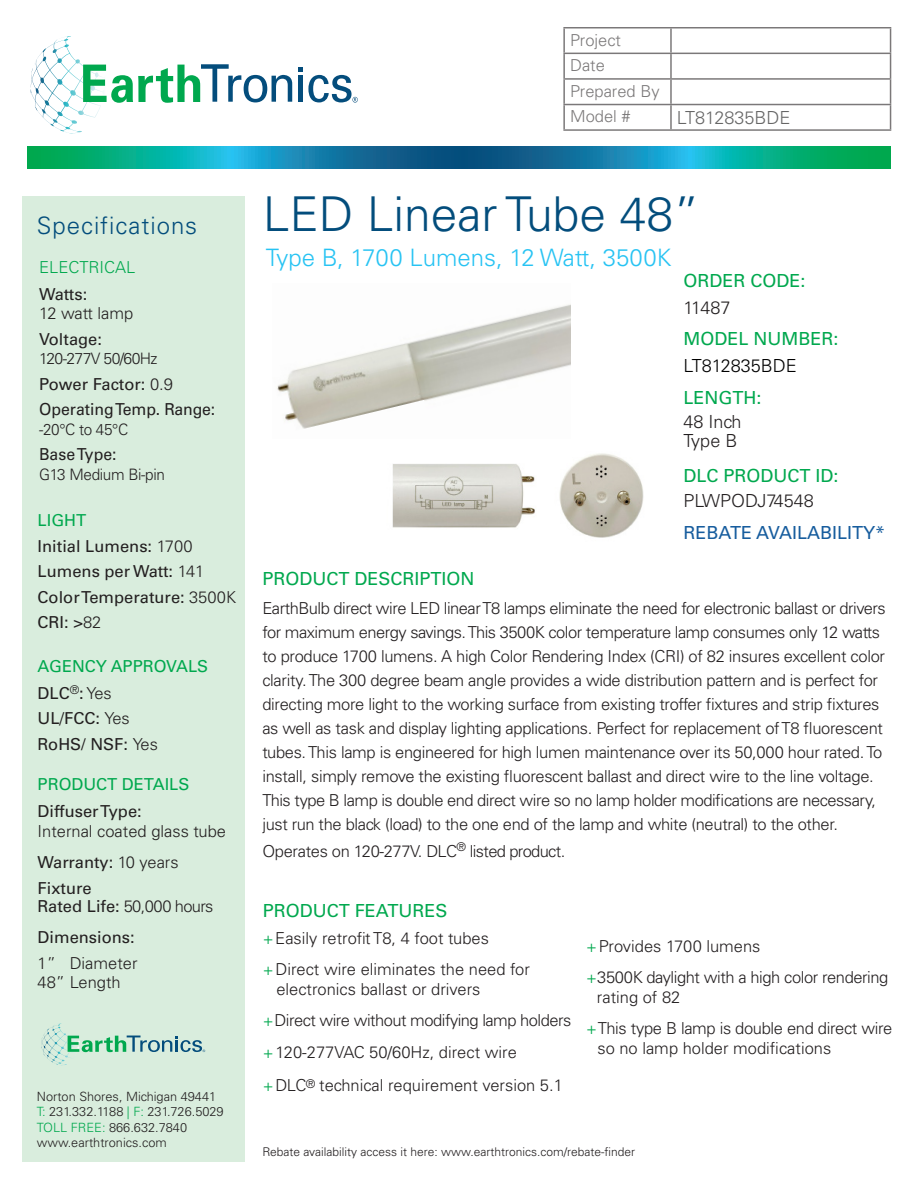
<style>
.page{position:relative;width:918px;height:1188px;background:#fff}
.page>*{position:absolute;margin:0;border:0;box-sizing:border-box;transform-origin:0 0}
.t1{font:300 48px "Univers LT Std";color:#034d7c}
.t2{font:300 24px "Univers LT Std";color:#27c3f3}
.t3{font:300 24px "Univers LT Std";letter-spacing:.04em;color:#034d7c}
.t4{font:18px "Univers LT Std";color:#00a84e}
.t5{font:300 18px "Univers LT Std";color:#231f20}
.t6{font:300 18px "Univers LT Std";color:#000}
.t7{font:18px "Univers LT Std";color:#175d9e}
.t8{font:300 16.5px/24px "Univers LT Std";letter-spacing:-.02em;color:#231f20}
.t9{font:300 16.5px/25.7px "Univers LT Std";color:#231f20}
.t10{font:16.5px/25.5px "Univers LT Std";color:#231f20}
.t11{font:300 16.5px "Univers LT Std";letter-spacing:-.04em;color:#231f20}
.t12{font:16.5px/27px "Univers LT Std";color:#00a84e}
.t13{font:300 16.5px/27px "Univers LT Std";color:#00a84e}
.t14{font:16.5px "Univers LT Std";color:#231f20;scale:.96 1}
.t15{font:300 15.75px "Univers LT Std";letter-spacing:-.02em;color:#231f20}
.t16{font:300 15.75px "Univers LT Std";letter-spacing:-.04em;color:#231f20}
.t17{font:300 12.75px/15.3px "Univers LT Std";color:#231f20}
.t18{font:300 12px "Univers LT Std";color:#231f20}
.s1{font-weight:400;color:#231f20}
.s2{font-weight:400}
.s3{font-weight:300}
.s4{color:#00a84e}
.s5{color:#231f20}
.s6{font-weight:300;color:#231f20}
</style>
<div class="page">
<div style="left:22px;top:197px;width:223px;height:965px;background:#d9eddd"></div>
<svg style="left:27px;top:146px;width:864px;height:22px;background:#0d9298"></svg>
<svg style="left:41px;top:1023px;width:20px;height:23px"></svg>
<svg style="left:68px;top:1036px;width:137px;height:16px"></svg>
<svg style="left:31px;top:36px;width:39px;height:53px"></svg>
<svg style="left:83px;top:64px;width:209px;height:39px"></svg>
<svg style="left:298px;top:67px;width:60px;height:36px"></svg>
<hr style="left:563px;top:27px;width:108px;height:2px;background:#231f20">
<hr style="left:563px;top:28px;width:2px;height:25px;background:#231f20">
<hr style="left:671px;top:27px;width:220px;height:2px;background:#231f20">
<hr style="left:670px;top:28px;width:2px;height:25px;background:#231f20">
<hr style="left:563px;top:53px;width:108px;height:1px;background:#231f20">
<hr style="left:563px;top:54px;width:2px;height:24px;background:#231f20">
<hr style="left:671px;top:53px;width:220px;height:1px;background:#231f20">
<hr style="left:670px;top:54px;width:2px;height:24px;background:#231f20">
<hr style="left:563px;top:78px;width:108px;height:2px;background:#231f20">
<hr style="left:563px;top:80px;width:2px;height:24px;background:#231f20">
<hr style="left:671px;top:78px;width:220px;height:2px;background:#231f20">
<hr style="left:670px;top:80px;width:2px;height:24px;background:#231f20">
<hr style="left:563px;top:104px;width:108px;height:1px;background:#231f20">
<hr style="left:563px;top:105px;width:2px;height:24px;background:#231f20">
<hr style="left:671px;top:104px;width:220px;height:1px;background:#231f20">
<hr style="left:670px;top:105px;width:2px;height:24px;background:#231f20">
<svg style="left:890px;top:28px;width:1px;height:101px"></svg>
<hr style="left:563px;top:129px;width:108px;height:2px;background:#231f20">
<hr style="left:671px;top:129px;width:220px;height:2px;background:#231f20">
<img style="left:392px;top:453px;width:252px;height:85px">
<img style="left:277px;top:304px;width:293px;height:125px">
<p class="t9" style="left:570px;top:27px;width:91px">Project<br>Date<br>Prepared By<br>Model #</p>
<p class="t6" style="left:677px;top:106px;width:115px">LT812835BDE</p>
<p class="t3" style="left:37px;top:211px;width:162px">Specifications</p>
<p class="t13" style="left:39px;top:253px;width:98px">ELECTRICAL<br><span class="s1">Watts:</span></p>
<p class="t9" style="left:39px;top:301px;width:96px">12 watt lamp<br><span class="s2">Voltage:</span></p>
<p class="t16" style="left:39px;top:349px;width:120px">120-277V 50/60Hz</p>
<p class="t10" style="left:39px;top:371px;width:178px">Power Factor: <span class="s3">0.9<br></span>Operating Temp. Range:</p>
<p class="t15" style="left:39px;top:420px;width:91px">-20°C to 45°C</p>
<p class="t14" style="left:39px;top:445px;width:82px">Base Type:</p>
<p class="t15" style="left:39px;top:465px;width:127px">G13 Medium Bi-pin</p>
<p class="t10" style="left:38px;top:508px;width:168px"><span class="s4">LIGHT<br></span>Initial Lumens: <span class="s3">1700<br></span>Lumens per Watt: <span class="s3">141</span></p>
<p class="t10" style="left:38px;top:584px;width:200px">Color Temperature: <span class="s3">3500K</span></p>
<p class="t10" style="left:38px;top:610px;width:65px">CRI: &gt;<span class="s3">82</span></p>
<p class="t12" style="left:38px;top:652px;width:172px">AGENCY APPROVALS<br><span class="s5">DLC</span><sup>®</sup><span class="s5">:</span> <span class="s6">Yes</span></p>
<p class="t10" style="left:38px;top:706px;width:94px">UL<span class="s3">/</span>FCC: <span class="s3">Yes</span></p>
<p class="t10" style="left:38px;top:731px;width:122px">RoHS/ NSF: <span class="s3">Yes</span></p>
<p class="t12" style="left:38px;top:771px;width:153px">PRODUCT DETAILS<br><span class="s5">Diffuser Type:</span></p>
<p class="t9" style="left:38px;top:815px;width:190px;line-height:31.5px">Internal coated glass tube<br><span class="s2">Warranty:</span> 10 years</p>
<p class="t10" style="left:38px;top:875px;width:56px">Fixture</p>
<p class="t11" style="left:38px;top:896px;width:177px"><span class="s2">Rated Life:</span> 50,000 hours</p>
<p class="t10" style="left:38px;top:925px;width:99px">Dimensions:</p>
<p class="t9" style="left:38px;top:950px;width:101px">1” Diameter</p>
<p class="t9" style="left:38px;top:969px;width:85px">48” Length</p>
<p class="t17" style="left:37px;top:1089px;width:188px">Norton Shores, Michigan 49441<br><span class="s4">T:</span> 231.332.1188 <span class="s4">| F:</span> 231.726.5029<br><span class="s4">TOLL FREE:</span> 866.632.7840 www.earthtronics.com</p>
<p class="t1" style="left:263px;top:185px;width:438px">LED Linear Tube 48”</p>
<p class="t2" style="left:266px;top:243px;width:407px">Type B, 1700 Lumens, 12 Watt, 3500K</p>
<p class="t4" style="left:683px;top:270px;width:124px">ORDER CODE:</p>
<p class="t5" style="left:683px;top:297px;width:49px">11487</p>
<p class="t4" style="left:683px;top:328px;width:157px">MODEL NUMBER:</p>
<p class="t6" style="left:683px;top:355px;width:115px">LT812835BDE</p>
<p class="t4" style="left:683px;top:387px;width:80px">LENGTH:</p>
<p class="t5" style="left:683px;top:411px;width:60px">48 Inch</p>
<p class="t5" style="left:683px;top:430px;width:55px">Type B</p>
<p class="t4" style="left:683px;top:465px;width:157px">DLC PRODUCT ID:</p>
<p class="t5" style="left:683px;top:490px;width:132px">PLWPODJ74548</p>
<p class="t7" style="left:683px;top:522px;width:203px">REBATE AVAILABILITY*</p>
<p class="t4" style="left:262px;top:568px;width:214px">PRODUCT DESCRIPTION</p>
<p class="t8" style="left:262px;top:596px;width:625px">EarthBulb direct wire LED linear T8 lamps eliminate the need for electronic ballast or drivers for maximum energy savings. This 3500K color temperature lamp consumes only 12 watts to produce 1700 lumens. A high Color Rendering Index (CRI) of 82 insures excellent color clarity. The 300 degree beam angle provides a wide distribution pattern and is perfect for directing more light to the working surface from existing troffer fixtures and strip fixtures as well as task and display lighting applications. Perfect for replacement of T8 fluorescent tubes. This lamp is engineered for high lumen maintenance over its 50,000 hour rated. To install, simply remove the existing fluorescent ballast and direct wire to the line voltage.<br>This type B lamp is double end direct wire so no lamp holder modifications are necessary, just run the black (load) to the one end of the lamp and white (neutral) to the other.</p>
<p class="t11" style="left:262px;top:841px;width:304px">Operates on 120-277V. DLC<sup>®</sup> listed product.</p>
<p class="t4" style="left:263px;top:900px;width:186px">PRODUCT FEATURES</p>
<p class="t9" style="left:263px;top:925px;width:228px"><span class="s4">+</span> Easily retrofit T8, 4 foot tubes</p>
<p class="t9" style="left:263px;top:957px;width:269px"><span class="s4">+</span> Direct wire eliminates the need for</p>
<p class="t9" style="left:276px;top:976px;width:206px">electronics ballast or drivers</p>
<p class="t8" style="left:263px;top:1008px;width:310px"><span class="s4">+</span> Direct wire without modifying lamp holders</p>
<p class="t9" style="left:263px;top:1039px;width:255px"><span class="s4">+</span> 120-277VAC 50/60Hz, direct wire</p>
<p class="t9" style="left:263px;top:1072px;width:301px"><span class="s4">+</span> DLC<sup>®</sup> technical requirement version 5.1</p>
<p class="t9" style="left:586px;top:933px;width:176px"><span class="s4">+</span> Provides 1700 lumens</p>
<p class="t8" style="left:586px;top:965px;width:304px"><span class="s4">+</span>3500K daylight with a high color rendering</p>
<p class="t9" style="left:597px;top:984px;width:85px">rating of 82</p>
<p class="t8" style="left:586px;top:1016px;width:308px"><span class="s4">+</span>This type B lamp is double end direct wire</p>
<p class="t9" style="left:597px;top:1035px;width:235px">so no lamp holder modifications</p>
<p class="t18" style="left:262px;top:1144px;width:374px">Rebate availability access it here: www.earthtronics.com/rebate-finder</p>
</div>
